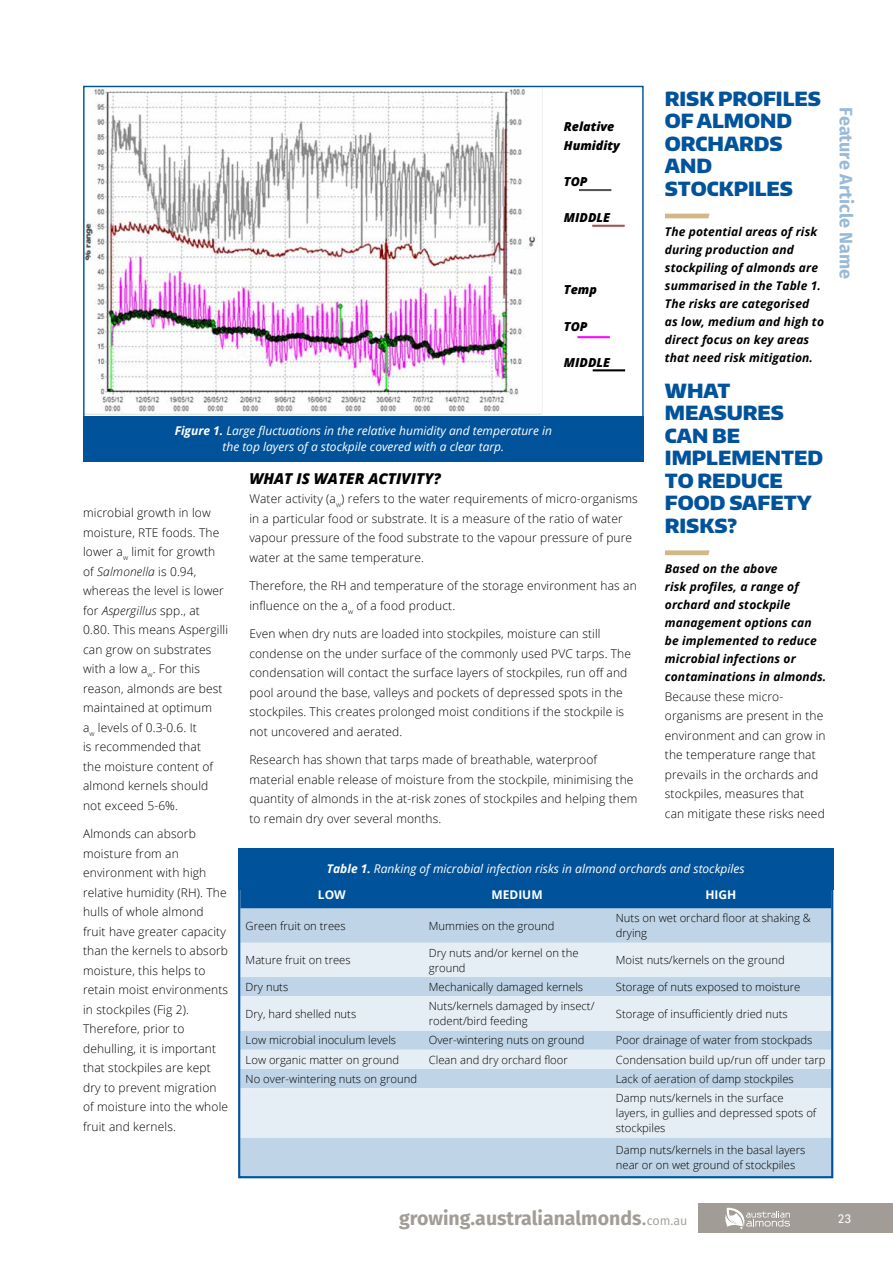
<style>
.page{position:relative;width:893px;height:1263px;background:#fff}
.page>*{position:absolute;margin:0;border:0;box-sizing:border-box;transform-origin:0 0}
.t1{font:900 19.5px/22.5px "Encode Sans Normal";color:#00539b}
.t2{font:700 19.5px "Fira Sans";color:#a19d96}
.t3{font:700 18px "Fira Sans";letter-spacing:-.005em;color:#99bad7}
.t4{font:italic 800 15px "Open Sans";color:#000}
.t5{font:italic 800 12.45px/18.6px "Open Sans";color:#000}
.t6{font:300 12px/19.5px "Open Sans";letter-spacing:.01em;color:#000}
.t7{font:italic 700 12px/18px "Open Sans";letter-spacing:.01em;color:#000}
.t8{font:italic 12px/16.5px "Open Sans";color:#fff;text-align:center}
.t9{font:700 12px "Open Sans";color:#fff}
.t10{font:12px "Flama";color:#fff}
.t11{font:300 11.25px/15px "Open Sans";color:#000}
.s1{font-weight:700}
.s2{font-style:italic}
.s3{font-weight:400;font-size:22.5px}
.s4{font-weight:400;font-size:12.6px}
</style>
<div class="page">
<div style="left:698px;top:1204px;width:195px;height:29px;background:#a19d96"></div>
<svg style="left:725px;top:1207px;width:65px;height:22px"></svg>
<svg style="left:665px;top:214px;width:45px;height:4px"></svg>
<svg style="left:665px;top:550px;width:45px;height:5px"></svg>
<div style="left:241px;top:890px;width:589px;height:18px;background:#00539b"></div>
<div style="left:241px;top:908px;width:589px;height:267px;background:#bfd4e6"></div>
<svg style="left:241px;top:943px;width:589px;height:194px;background:#dae6f0"></svg>
<div style="left:238px;top:848px;width:595px;height:42px;background:#00539b"></div>
<img style="left:85px;top:88px;width:458px;height:327px">
<div style="left:83px;top:416px;width:561px;height:46px;background:#00539b"></div>
<hr style="left:579px;top:189px;width:32px;height:2px;background:#55565a">
<hr style="left:592px;top:225px;width:33px;height:2px;background:#a55151">
<hr style="left:577px;top:336px;width:33px;height:2px;background:#f0f">
<hr style="left:593px;top:369px;width:32px;height:2px;background:#000">
<h1 class="t1" style="left:665px;top:87px;width:157px">RISK PROFILES<br>OF ALMOND<br>ORCHARDS<br>AND<br>STOCKPILES</h1>
<p class="t7" style="left:665px;top:223px;width:161px">The potential areas of risk during production and stockpiling of almonds are summarised in the Table 1.<br>The risks are categorised as low, medium and high to direct focus on key areas that need risk mitigation.</p>
<h1 class="t1" style="left:665px;top:378px;width:160px">WHAT<br>MEASURES<br>CAN BE<br>IMPLEMENTED<br>TO REDUCE<br>FOOD SAFETY<br>RISKS?</h1>
<p class="t7" style="left:665px;top:559px;width:163px">Based on the above<br>risk profiles, a range of orchard and stockpile management options can be implemented to reduce microbial infections or contaminations in almonds.</p>
<p class="t6" style="left:665px;top:686px;width:162px">Because these micro&shy;organisms are present in the environment and can grow in the temperature range that prevails in the orchards and stockpiles, measures that can mitigate these risks need</p>
<p class="t5" style="left:564px;top:117px;width:58px">Relative<br>Humidity</p>
<p class="t5" style="left:564px;top:171px;width:25px">TOP</p>
<p class="t5" style="left:564px;top:208px;width:48px">MIDDLE</p>
<p class="t5" style="left:564px;top:280px;width:35px">Temp</p>
<p class="t5" style="left:564px;top:316px;width:25px">TOP</p>
<p class="t5" style="left:564px;top:353px;width:48px">MIDDLE</p>
<p class="t8" style="left:175px;top:422px;width:379px"><span class="s1">Figure 1.</span> Large fluctuations in the relative humidity and temperature in the top layers of a stockpile covered with a clear tarp.</p>
<p class="t4" style="left:249px;top:467px;width:193px">WHAT IS WATER ACTIVITY?</p>
<p class="t6" style="left:249px;top:489px;width:390px">Water activity (a<sub>w</sub>) refers to the water requirements of micro-organisms in a particular food or substrate. It is a measure of the ratio of water vapour pressure of the food substrate to the vapour pressure of pure water at the same temperature.</p>
<p class="t6" style="left:249px;top:576px;width:389px">Therefore, the RH and temperature of the storage environment has an influence on the a<sub>w</sub> of a food product.</p>
<p class="t6" style="left:249px;top:624px;width:383px">Even when dry nuts are loaded into stockpiles, moisture can still condense on the under surface of the commonly used PVC tarps. The condensation will contact the surface layers of stockpiles, run off and pool around the base, valleys and pockets of depressed spots in the stockpiles. This creates prolonged moist conditions if the stockpile is not uncovered and aerated.</p>
<p class="t6" style="left:249px;top:750px;width:390px">Research has shown that tarps made of breathable, waterproof material enable release of moisture from the stockpile, minimising the quantity of almonds in the at-risk zones of stockpiles and helping them to remain dry over several months.</p>
<p class="t6" style="left:83px;top:503px;width:146px">microbial growth in low moisture, RTE foods. The lower a<sub>w</sub> limit for growth of <span class="s2">Salmonella</span> is 0.94, whereas the level is lower for <span class="s2">Aspergillus</span> spp., at<br>0.80. This means Aspergilli can grow on substrates with a low a<sub>w</sub>. For this reason, almonds are best maintained at optimum<br>a<sub>w</sub> levels of 0.3-0.6. It<br>is recommended that<br>the moisture content of almond kernels should not exceed 5-6%.</p>
<p class="t6" style="left:83px;top:824px;width:146px">Almonds can absorb moisture from an environment with high relative humidity (RH). The hulls of whole almond fruit have greater capacity than the kernels to absorb moisture, this helps to retain moist environments in stockpiles (Fig 2).<br>Therefore, prior to dehulling, it is important that stockpiles are kept dry to prevent migration of moisture into the whole fruit and kernels.</p>
<p class="t8" style="left:327px;top:860px;width:419px"><span class="s1">Table 1.</span> Ranking of microbial infection risks in almond orchards and stockpiles</p>
<p class="t9" style="left:318px;top:886px;width:29px">LOW</p>
<p class="t9" style="left:491px;top:886px;width:53px">MEDIUM</p>
<p class="t9" style="left:705px;top:886px;width:33px">HIGH</p>
<p class="t11" style="left:246px;top:918px;width:101px">Green fruit on trees</p>
<p class="t11" style="left:429px;top:918px;width:127px">Mummies on the ground</p>
<p class="t11" style="left:616px;top:910px;width:197px">Nuts on wet orchard floor at shaking &amp; drying</p>
<p class="t11" style="left:246px;top:952px;width:107px">Mature fruit on trees</p>
<p class="t11" style="left:429px;top:945px;width:151px">Dry nuts and/or kernel on the ground</p>
<p class="t11" style="left:616px;top:952px;width:170px">Moist nuts/kernels on the ground</p>
<p class="t11" style="left:246px;top:979px;width:44px">Dry nuts</p>
<p class="t11" style="left:429px;top:979px;width:156px">Mechanically damaged kernels</p>
<p class="t11" style="left:616px;top:979px;width:186px">Storage of nuts exposed to moisture</p>
<p class="t11" style="left:246px;top:1006px;width:112px">Dry, hard shelled nuts</p>
<p class="t11" style="left:429px;top:998px;width:167px">Nuts/kernels damaged by insect/ rodent/bird feeding</p>
<p class="t11" style="left:616px;top:1006px;width:173px">Storage of insufficiently dried nuts</p>
<p class="t11" style="left:246px;top:1032px;width:152px">Low microbial inoculum levels</p>
<p class="t11" style="left:429px;top:1032px;width:157px">Over-wintering nuts on ground</p>
<p class="t11" style="left:616px;top:1032px;width:198px">Poor drainage of water from stockpads</p>
<p class="t11" style="left:246px;top:1052px;width:155px">Low organic matter on ground</p>
<p class="t11" style="left:429px;top:1052px;width:140px">Clean and dry orchard floor</p>
<p class="t11" style="left:616px;top:1052px;width:211px">Condensation build up/run off under tarp</p>
<p class="t11" style="left:246px;top:1071px;width:173px">No over-wintering nuts on ground</p>
<p class="t11" style="left:616px;top:1069px;width:179px;line-height:19.2px">Lack of aeration of damp stockpiles<br>Damp nuts/kernels in the surface</p>
<p class="t11" style="left:616px;top:1105px;width:202px">layers, in gullies and depressed spots of stockpiles</p>
<p class="t11" style="left:616px;top:1142px;width:191px">Damp nuts/kernels in the basal layers near or on wet ground of stockpiles</p>
<h2 class="t3" style="left:861px;top:107px;width:174px;rotate:90deg">Feature Article Name</h2>
<h1 class="t2" style="left:399px;top:1201px;width:290px">growing.australianalmonds<span class="s3">.</span><span class="s4">com.au</span></h1>
<p class="t10" style="left:838px;top:1211px;width:15px">23</p>
</div>
